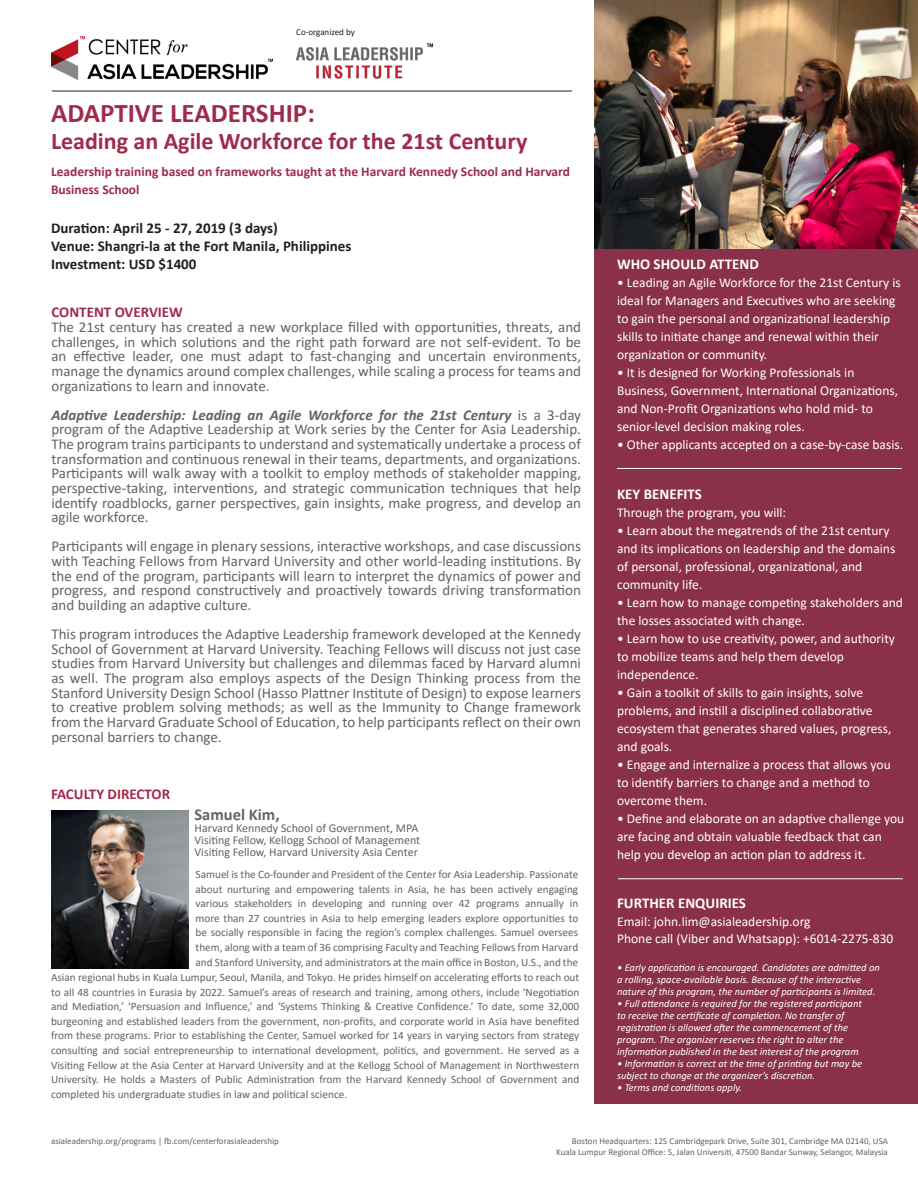
<style>
.page{position:relative;width:918px;height:1188px;background:#fff}
.page>*{position:absolute;margin:0;border:0;box-sizing:border-box;transform-origin:0 0}
.Default{font:700 27px "Calibri";color:#9f2b4a}
.Default-2{font:700 24px "Calibri";color:#9f2b4a}
.t1{font:700 16.5px "Calibri";color:#636366}
.t2{font:15px/14.7px "Calibri";color:#636366;text-align:justify}
.t3{font:700 15px "Calibri";color:#231f20}
.t4{font:700 15px "Calibri";color:#fff}
.t5{font:700 15px "Calibri";color:#9f2b4a}
.t6{font:13.5px/18px "Calibri";color:#fff}
.Default-3{font:700 13.5px/18px "Calibri";color:#9f2b4a}
.t7{font:12px "Calibri";color:#636366}
.t8{font:11.25px/14.5px "Calibri";color:#636366;text-align:justify}
.t9{font:italic 10.5px/12px "Calibri";color:#fff}
.t10{font:9px/10.8px "Calibri";color:#636366;text-align:right}
.Pa2{font:9px "Calibri";color:#231f20}
.s1{font-weight:700;font-style:italic}
</style>
<div class="page">
<img style="left:51px;top:811px;width:137px;height:157px">
<div style="left:594px;top:249px;width:324px;height:855px;background:#8a304a"></div>
<hr style="left:617px;top:468px;width:285px;height:1px;background:#fff">
<hr style="left:52px;top:91px;width:520px;height:1px;background:#231f20">
<img style="left:296px;top:43px;width:138px;height:36px">
<img style="left:52px;top:37px;width:220px;height:43px">
<hr style="left:618px;top:878px;width:285px;height:1px;background:#fff">
<img style="left:594px;top:0;width:324px;height:249px">
<p class="Pa2" style="left:296px;top:26px;width:60px">Co-organized by</p>
<p class="Default" style="left:51px;top:94px;width:265px">ADAPTIVE LEADERSHIP:</p>
<p class="Default-2" style="left:51px;top:125px;width:478px">Leading an Agile Workforce for the 21st Century</p>
<p class="Default-3" style="left:51px;top:162px;width:521px">Leadership training based on frameworks taught at the Harvard Kennedy School and Harvard<br>Business School</p>
<p class="t3" style="left:51px;top:217px;width:228px">Duration: April 25 - 27, 2019 (3 days)</p>
<p class="t3" style="left:51px;top:235px;width:302px">Venue: Shangri-la at the Fort Manila, Philippines</p>
<p class="t3" style="left:51px;top:253px;width:147px">Investment: USD $1400</p>
<p class="t5" style="left:51px;top:302px;width:133px">CONTENT OVERVIEW</p>
<p class="t2" style="left:51px;top:319px;width:531px">The 21st century has created a new workplace filled with opportunities, threats, and challenges, in which solutions and the right path forward are not self-evident. To be an effective leader, one must adapt to fast-changing and uncertain environments, manage the dynamics around complex challenges, while scaling a process for teams and organizations to learn and innovate.</p>
<p class="t2" style="left:51px;top:407px;width:531px"><span class="s1">Adaptive Leadership: Leading an Agile Workforce for the 21st Century</span> is a 3-day program of the Adaptive Leadership at Work series by the Center for Asia Leadership.<br>The program trains participants to understand and systematically undertake a process of transformation and continuous renewal in their teams, departments, and organizations.<br>Participants will walk away with a toolkit to employ methods of stakeholder mapping, perspective-taking, interventions, and strategic communication techniques that help identify roadblocks, garner perspectives, gain insights, make progress, and develop an agile workforce.</p>
<p class="t2" style="left:51px;top:539px;width:531px">Participants will engage in plenary sessions, interactive workshops, and case discussions with Teaching Fellows from Harvard University and other world-leading institutions. By the end of the program, participants will learn to interpret the dynamics of power and progress, and respond constructively and proactively towards driving transformation and building an adaptive culture.</p>
<p class="t2" style="left:51px;top:626px;width:531px">This program introduces the Adaptive Leadership framework developed at the Kennedy School of Government at Harvard University. Teaching Fellows will discuss not just case studies from Harvard University but challenges and dilemmas faced by Harvard alumni as well. The program also employs aspects of the Design Thinking process from the Stanford University Design School (Hasso Plattner Institute of Design) to expose learners to creative problem solving methods; as well as the Immunity to Change framework from the Harvard Graduate School of Education, to help participants reflect on their own personal barriers to change.</p>
<p class="t5" style="left:51px;top:784px;width:121px">FACULTY DIRECTOR</p>
<p class="t1" style="left:195px;top:803px;width:87px">Samuel Kim,</p>
<p class="t7" style="left:195px;top:820px;width:225px">Harvard Kennedy School of Government, MPA</p>
<p class="t7" style="left:195px;top:832px;width:227px">Visiting Fellow, Kellogg School of Management</p>
<p class="t7" style="left:195px;top:844px;width:225px">Visiting Fellow, Harvard University Asia Center</p>
<p class="t8" style="left:196px;top:867px;width:384px">Samuel is the Co-founder and President of the Center for Asia Leadership. Passionate about nurturing and empowering talents in Asia, he has been actively engaging various stakeholders in developing and running over 42 programs annually in more than 27 countries in Asia to help emerging leaders explore opportunities to be socially responsible in facing the region’s complex challenges. Samuel oversees them, along with a team of 36 comprising Faculty and Teaching Fellows from Harvard and Stanford University, and administrators at the main office in Boston, U.S., and the</p>
<p class="t8" style="left:51px;top:970px;width:530px">Asian regional hubs in Kuala Lumpur, Seoul, Manila, and Tokyo. He prides himself on accelerating efforts to reach out to all 48 countries in Eurasia by 2022. Samuel’s areas of research and training, among others, include ‘Negotiation and Mediation,’ ‘Persuasion and Influence,’ and ‘Systems Thinking &amp; Creative Confidence.’ To date, some 32,000 burgeoning and established leaders from the government, non-profits, and corporate world in Asia have benefited from these programs. Prior to establishing the Center, Samuel worked for 14 years in varying sectors from strategy consulting and social entrepreneurship to international development, politics, and government. He served as a Visiting Fellow at the Asia Center at Harvard University and at the Kellogg School of Management in Northwestern University. He holds a Masters of Public Administration from the Harvard Kennedy School of Government and completed his undergraduate studies in law and political science.</p>
<p class="t4" style="left:617px;top:254px;width:143px">WHO SHOULD ATTEND</p>
<p class="t6" style="left:617px;top:273px;width:285px">• Leading an Agile Workforce for the 21st Century is ideal for Managers and Executives who are seeking to gain the personal and organizational leadership skills to initiate change and renewal within their organization or community.</p>
<p class="t6" style="left:617px;top:363px;width:283px">• It is designed for Working Professionals in Business, Government, International Organizations, and Non-Profit Organizations who hold mid- to senior-level decision making roles.</p>
<p class="t6" style="left:617px;top:435px;width:288px">• Other applicants accepted on a case-by-case basis.</p>
<p class="t4" style="left:617px;top:483px;width:86px">KEY BENEFITS</p>
<p class="t6" style="left:617px;top:503px;width:171px">Through the program, you will:</p>
<p class="t6" style="left:617px;top:521px;width:280px">• Learn about the megatrends of the 21st century and its implications on leadership and the domains of personal, professional, organizational, and community life.</p>
<p class="t6" style="left:617px;top:593px;width:287px">• Learn how to manage competing stakeholders and the losses associated with change.</p>
<p class="t6" style="left:617px;top:629px;width:279px">• Learn how to use creativity, power, and authority to mobilize teams and help them develop independence.</p>
<p class="t6" style="left:617px;top:683px;width:276px">• Gain a toolkit of skills to gain insights, solve problems, and instill a disciplined collaborative ecosystem that generates shared values, progress, and goals.</p>
<p class="t6" style="left:617px;top:755px;width:275px">• Engage and internalize a process that allows you to identify barriers to change and a method to overcome them.</p>
<p class="t6" style="left:617px;top:809px;width:289px">• Define and elaborate on an adaptive challenge you are facing and obtain valuable feedback that can help you develop an action plan to address it.</p>
<p class="t4" style="left:617px;top:893px;width:131px">FURTHER ENQUIRIES</p>
<p class="t6" style="left:617px;top:912px;width:195px">Email: john.lim@asialeadership.org</p>
<p class="t6" style="left:617px;top:929px;width:278px">Phone call (Viber and Whatsapp): +6014-2275-830</p>
<p class="t9" style="left:617px;top:961px;width:264px">• Early application is encouraged. Candidates are admitted on a rolling, space-available basis. Because of the interactive nature of this program, the number of participants is limited.</p>
<p class="t9" style="left:617px;top:997px;width:246px">• Full attendance is required for the registered participant to receive the certificate of completion. No transfer of registration is allowed after the commencement of the program. The organizer reserves the right to alter the information published in the best interest of the program</p>
<p class="t9" style="left:617px;top:1057px;width:247px">• Information is correct at the time of printing but may be subject to change at the organizer’s discretion.</p>
<p class="t9" style="left:617px;top:1081px;width:127px">• Terms and conditions apply.</p>
<p class="t10" style="left:51px;top:1135px;width:229px">asialeadership.org/programs | fb.com/centerforasialeadership</p>
<p class="t10" style="left:556px;top:1135px;width:333px">Boston Headquarters: 125 Cambridgepark Drive, Suite 301, Cambridge MA 02140, USA<br>Kuala Lumpur Regional Office: 5, Jalan Universiti, 47500 Bandar Sunway, Selangor, Malaysia</p>
</div>
